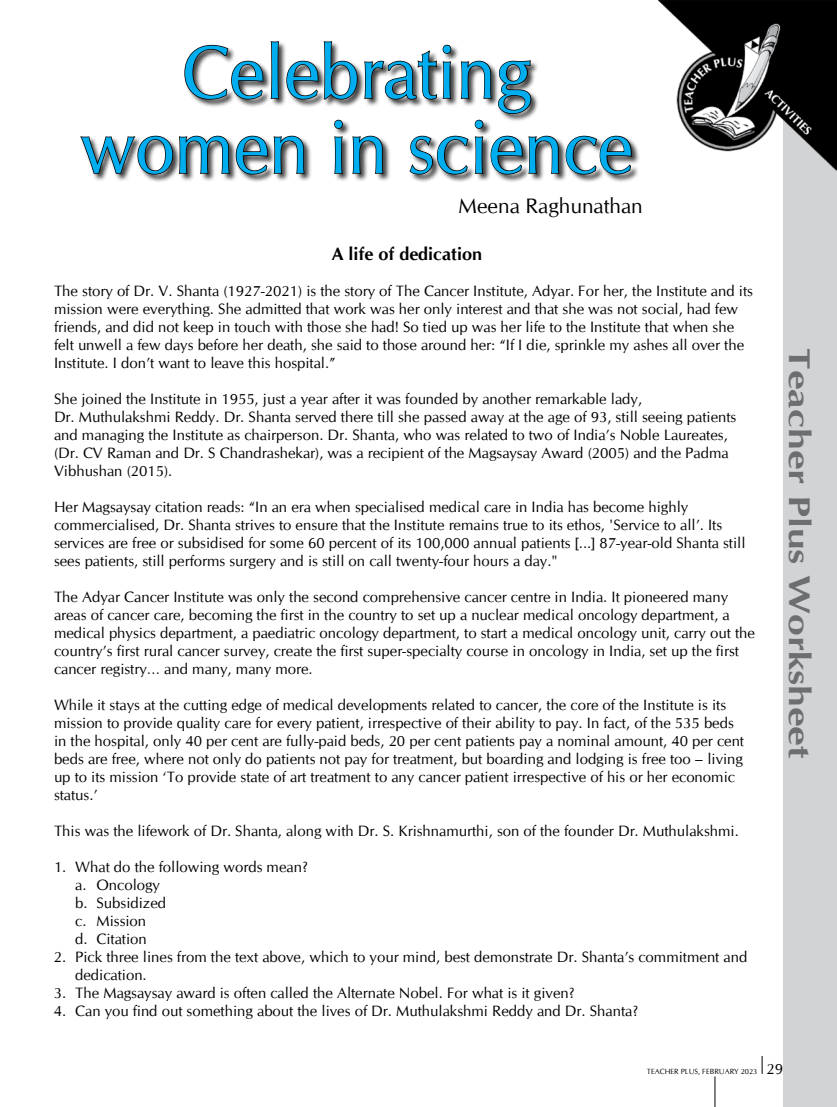
<style>
.page{position:relative;width:837px;height:1107px;background:#fff}
.page>*{position:absolute;margin:0;border:0;box-sizing:border-box;transform-origin:0 0}
.t1{font:75px/75px "CG Omega";color:#00aeef;text-align:center;scale:.95 1}
.t2{font:700 30px "CG Omega";color:#6d6e71;scale:1.3 1}
.t3{font:21px "CG Omega";color:#000}
.t4{font:700 18px "CG Omega";color:#000}
.t5{font:15px/18px "CG Omega";color:#000}
.t6{font:7.5px "CG Omega";color:#000}
.s1{font-size:15px}
</style>
<div class="page">
<div style="left:783px;top:0;width:54px;height:1107px;background:#d1d3d4"></div>
<img style="left:658px;top:0;width:179px;height:170px">
<svg style="left:80px;top:41px;width:553px;height:141px"></svg>
<hr style="left:715px;top:1076px;width:1px;height:31px;background:#000">
<svg style="left:762px;top:1056px;width:1px;height:18px"></svg>
<h1 class="t1" style="left:80px;top:36px;width:583px">Celebrating women in science</h1>
<h3 class="t3" style="left:459px;top:193px;width:186px">Meena Raghunathan</h3>
<p class="t4" style="left:332px;top:242px;width:152px">A life of dedication</p>
<p class="t5" style="left:54px;top:282px;width:700px">The story of Dr. V. Shanta (1927-2021) is the story of The Cancer Institute, Adyar. For her, the Institute and its mission were everything. She admitted that work was her only interest and that she was not social, had few friends, and did not keep in touch with those she had! So tied up was her life to the Institute that when she felt unwell a few days before her death, she said to those around her: “If I die, sprinkle my ashes all over the Institute. I don’t want to leave this hospital.”</p>
<p class="t5" style="left:54px;top:390px;width:684px">She joined the Institute in 1955, just a year after it was founded by another remarkable lady,<br>Dr. Muthulakshmi Reddy. Dr. Shanta served there till she passed away at the age of 93, still seeing patients and managing the Institute as chairperson. Dr. Shanta, who was related to two of India’s Noble Laureates, (Dr. CV Raman and Dr. S Chandrashekar), was a recipient of the Magsaysay Award (2005) and the Padma Vibhushan (2015).</p>
<p class="t5" style="left:54px;top:498px;width:693px">Her Magsaysay citation reads: “In an era when specialised medical care in India has become highly commercialised, Dr. Shanta strives to ensure that the Institute remains true to its ethos, 'Service to all’. Its services are free or subsidised for some 60 percent of its 100,000 annual patients [...] 87-year-old Shanta still sees patients, still performs surgery and is still on call twenty-four hours a day."</p>
<p class="t5" style="left:54px;top:588px;width:702px">The Adyar Cancer Institute was only the second comprehensive cancer centre in India. It pioneered many areas of cancer care, becoming the first in the country to set up a nuclear medical oncology department, a medical physics department, a paediatric oncology department, to start a medical oncology unit, carry out the country’s first rural cancer survey, create the first super-specialty course in oncology in India, set up the first cancer registry… and many, many more.</p>
<p class="t5" style="left:54px;top:696px;width:692px">While it stays at the cutting edge of medical developments related to cancer, the core of the Institute is its mission to provide quality care for every patient, irrespective of their ability to pay. In fact, of the 535 beds in the hospital, only 40 per cent are fully-paid beds, 20 per cent patients pay a nominal amount, 40 per cent beds are free, where not only do patients not pay for treatment, but boarding and lodging is free too – living up to its mission ‘To provide state of art treatment to any cancer patient irrespective of his or her economic status.’</p>
<p class="t5" style="left:54px;top:822px;width:686px">This was the lifework of Dr. Shanta, along with Dr. S. Krishnamurthi, son of the founder Dr. Muthulakshmi.</p>
<p class="t5" style="left:75px;top:858px;width:234px;text-indent:-21px">1. What do the following words mean? a. Oncology<br>b. Subsidized<br>c. Mission<br>d. Citation</p>
<p class="t5" style="left:75px;top:948px;width:674px;text-indent:-21px">2. Pick three lines from the text above, which to your mind, best demonstrate Dr. Shanta’s commitment and dedication.</p>
<p class="t5" style="left:54px;top:984px;width:522px">3. The Magsaysay award is often called the Alternate Nobel. For what is it given?</p>
<p class="t5" style="left:54px;top:1002px;width:586px">4. Can you find out something about the lives of Dr. Muthulakshmi Reddy and Dr. Shanta?</p>
<h2 class="t2" style="left:818px;top:348px;width:317px;rotate:90deg">Teacher Plus Worksheet</h2>
<p class="t6" style="left:647px;top:1067px;width:138px">TEACHER PLUS, FEBRUARY 2023 <span class="s1">29</span></p>
</div>
